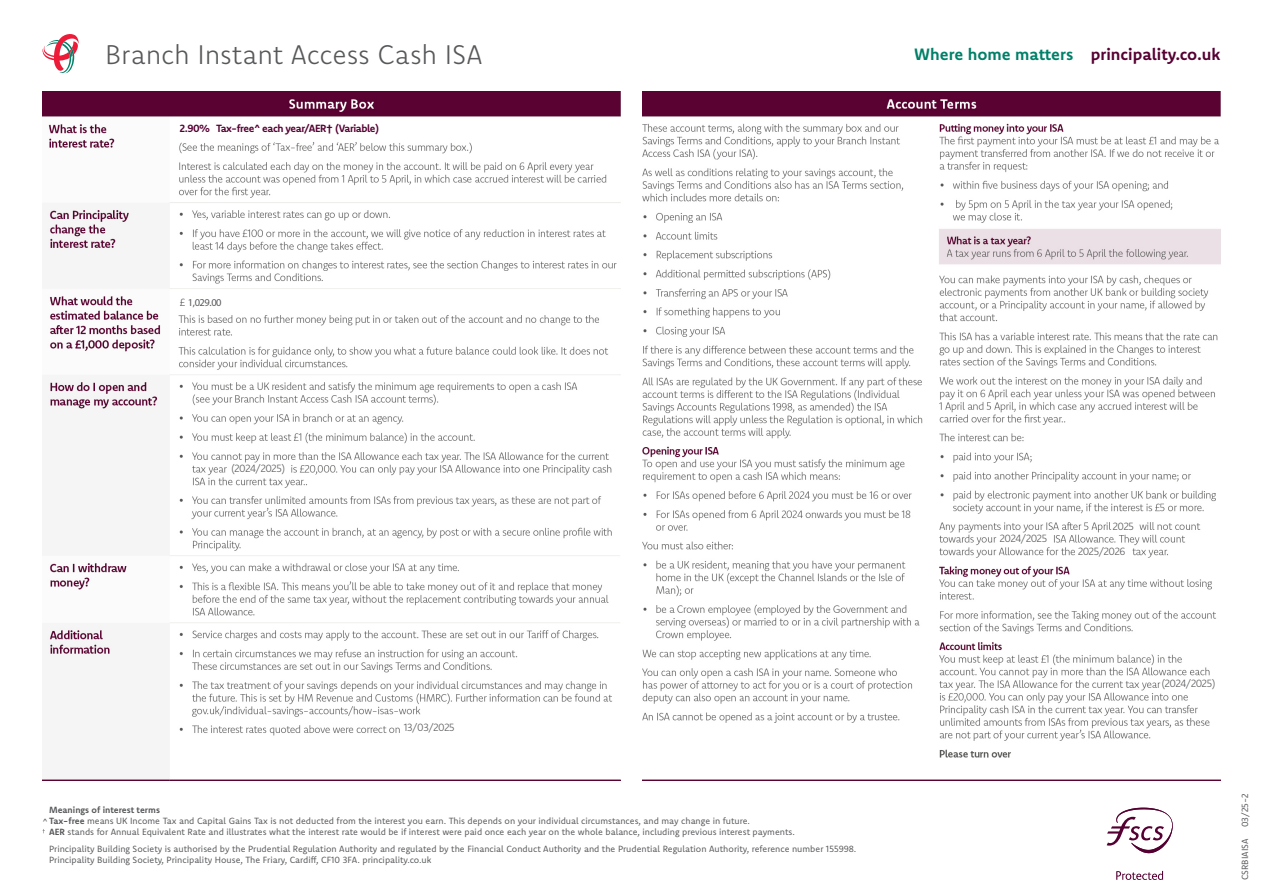
<style>
.page{position:relative;width:1263px;height:893px;background:#fff}
.page>*{position:absolute;margin:0;border:0;box-sizing:border-box;transform-origin:0 0}
.Product_title{font:300 27px "Komet";color:#57585a}
.tagline{font:700 16.5px "Komet";color:#550032}
.Table_copy{font:300 10.5px "Komet";letter-spacing:-.04em;color:#57585a}
.Plum_subhead{font:700 10.5px "Komet";letter-spacing:-.04em;color:#550032}
.Table_copy-2{font:10.5px "Myriad Pro";color:#57585a}
.small_print{font:9px/10.8px "Komet";color:#57585a}
.small_print-2{font:700 9px "Komet";color:#57585a}
.ref_number{font:9px "Komet";color:#57585a}
.s1{color:#008068}
.s2{font-family:"Komet";font-weight:300}
.s3{font-weight:700}
</style>
<div class="page">
<svg style="left:43px;top:34px;width:36px;height:39px"></svg>
<svg style="left:1116px;top:871px;width:47px;height:9px"></svg>
<svg style="left:1107px;top:808px;width:66px;height:45px"></svg>
<img style="left:43px;top:91px;width:578px;height:689px">
<img style="left:642px;top:91px;width:578px;height:689px">
<p class="Product_title" style="left:105px;top:37px;width:379px">Branch Instant Access Cash ISA</p>
<p class="tagline" style="left:914px;top:43px;width:308px"><span class="s1">Where home matters</span> principality.co.uk</p>
<p class="Plum_subhead" style="left:180px;top:121px;width:32px">2.90%</p>
<p class="Plum_subhead" style="left:216px;top:121px;width:165px">Tax-free^ each year/AER† (Variable)</p>
<p class="Table_copy-2" style="left:180px;top:296px;width:43px"><span class="s2">£</span> 1,029.00</p>
<p class="Table_copy" style="left:231px;top:462px;width:56px">(2024/2025)</p>
<p class="Table_copy" style="left:404px;top:720px;width:52px">13/03/2025</p>
<p class="small_print-2" style="left:49px;top:804px;width:112px">Meanings of interest terms</p>
<p class="small_print" style="left:43px;top:815px;width:709px">^<span class="s3">Tax-free</span> means UK Income Tax and Capital Gains Tax is not deducted from the interest you earn. This depends on your individual circumstances, and may change in future.</p>
<p class="small_print" style="left:49px;top:826px;width:747px"><span class="s3">AER</span> stands for Annual Equivalent Rate and illustrates what the interest rate would be if interest were paid once each year on the whole balance, including previous interest payments.</p>
<p class="small_print" style="left:49px;top:843px;width:809px">Principality Building Society is authorised by the Prudential Regulation Authority and regulated by the Financial Conduct Authority and the Prudential Regulation Authority, reference number 155998.<br>Principality Building Society, Principality House, The Friary, Cardiff, CF10 3FA. principality.co.uk</p>
<p class="Table_copy" style="left:1000px;top:532px;width:49px">2024/2025</p>
<p class="Table_copy" style="left:1113px;top:520px;width:23px">2025</p>
<p class="Table_copy" style="left:1078px;top:545px;width:49px">2025/2026</p>
<p class="Table_copy" style="left:1161px;top:677px;width:56px">(2024/2025)</p>
<p class="ref_number" style="left:1239px;top:827px;width:35px;rotate:-90deg">03/25-2</p>
<p class="ref_number" style="left:1239px;top:880px;width:43px;rotate:-90deg">CSRBIAISA</p>
</div>
